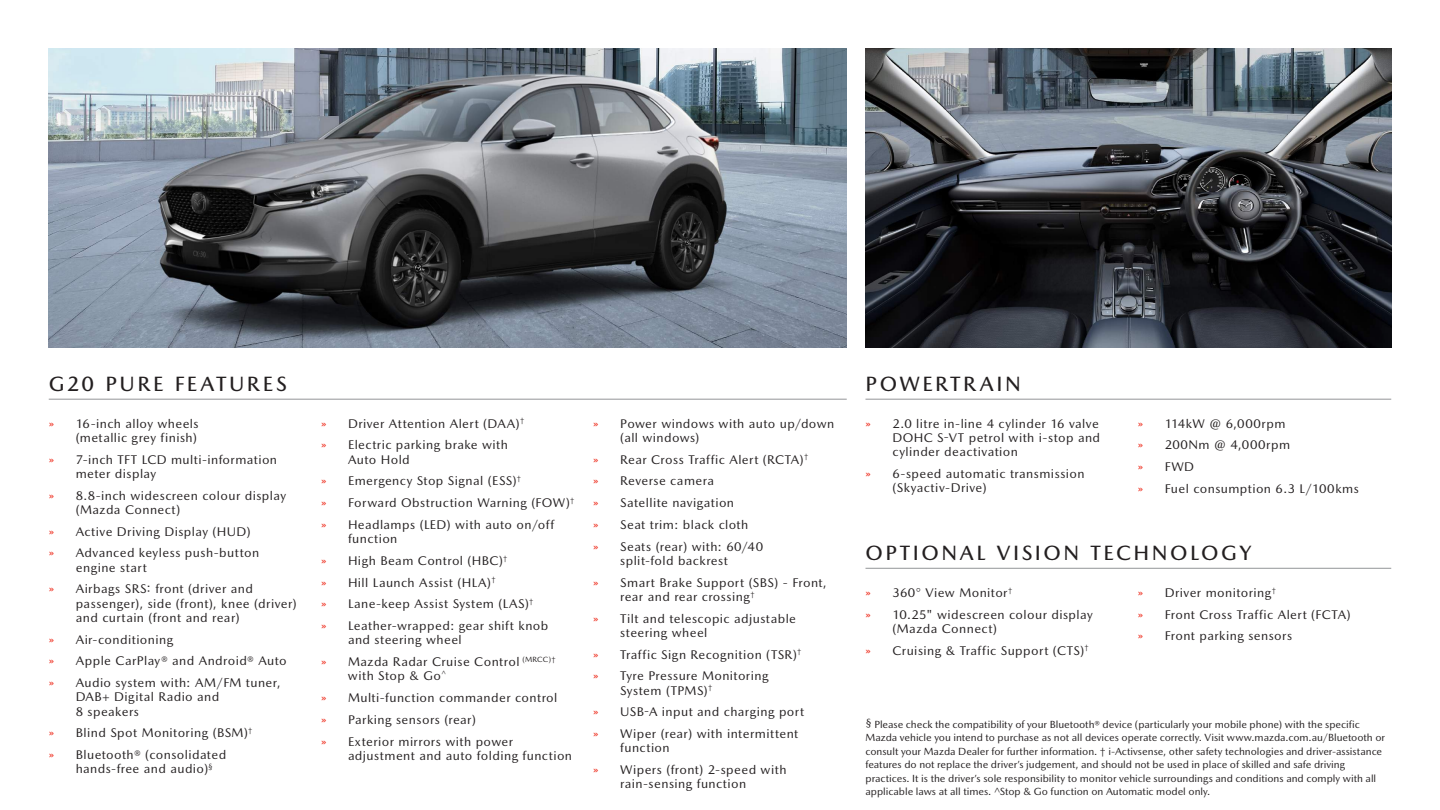
<style>
.page{position:relative;width:1440px;height:810px;background:#fff}
.page>*{position:absolute;margin:0;border:0;box-sizing:border-box;transform-origin:0 0}
.t1{font:500 21px "Mazda Type";letter-spacing:.12em;color:#231f20}
.t2{font:12.75px/21.8px "Mazda Type";letter-spacing:.03em;color:#231f20}
.t3{font:10.5px/13.5px "Mazda Type";letter-spacing:-.005em;color:#231f20}
.s1{color:#ef3122}
</style>
<div class="page">
<img style="left:49px;top:49px;width:798px;height:298px">
<img style="left:866px;top:49px;width:525px;height:298px">
<hr style="left:866px;top:399px;width:525px;height:1px;background:#939598">
<hr style="left:866px;top:568px;width:525px;height:1px;background:#939598">
<hr style="left:49px;top:399px;width:798px;height:1px;background:#939598">
<h1 class="t1" style="left:49px;top:371px;width:240px">G20 PURE FEATURES</h1>
<p class="t2" style="left:49px;top:416px;width:152px;line-height:14.2px;text-align:right"><span class="s1">»</span> 16-inch alloy wheels (metallic grey finish)</p>
<p class="t2" style="left:76px;top:452px;width:203px;line-height:14.2px;text-indent:-27px"><span class="s1">»</span> 7-inch TFT LCD multi-information meter display</p>
<p class="t2" style="left:76px;top:488px;width:212px;line-height:14.2px;text-indent:-27px"><span class="s1">»</span> 8.8-inch widescreen colour display (Mazda Connect)</p>
<p class="t2" style="left:49px;top:520px;width:212px"><span class="s1">»</span> Active Driving Display (HUD)<br><span class="s1">»</span> Advanced keyless push-button</p>
<p class="t2" style="left:49px;top:556px;width:206px;text-indent:27px">engine start<br><span class="s1">»</span> Airbags SRS: front (driver and</p>
<p class="t2" style="left:76px;top:596px;width:223px;line-height:14.2px">passenger), side (front), knee (driver) and curtain (front and rear)</p>
<p class="t2" style="left:49px;top:628px;width:240px"><span class="s1">»</span> Air-conditioning<br><span class="s1">»</span> Apple CarPlay® and Android® Auto <span class="s1">»</span> Audio system with: AM/FM tuner,</p>
<p class="t2" style="left:76px;top:690px;width:145px;line-height:14.2px">DAB+ Digital Radio and<br>8 speakers</p>
<p class="t2" style="left:49px;top:722px;width:205px"><span class="s1">»</span> Blind Spot Monitoring (BSM)<sup>† </sup><span class="s1">»</span> Bluetooth® (consolidated</p>
<p class="t2" style="left:76px;top:758px;width:139px">hands-free and audio)<sup>§</sup></p>
<p class="t2" style="left:321px;top:412px;width:205px"><span class="s1">»</span> Driver Attention Alert (DAA)<sup>† </sup><span class="s1">»</span> Electric parking brake with</p>
<p class="t2" style="left:321px;top:448px;width:255px;text-indent:27px">Auto Hold<br><span class="s1">»</span> Emergency Stop Signal (ESS)<sup>†<br></sup><span class="s1">»</span> Forward Obstruction Warning (FOW)<sup>† </sup><span class="s1">»</span> Headlamps (LED) with auto on/off</p>
<p class="t2" style="left:321px;top:528px;width:229px;text-indent:27px">function<br><span class="s1">»</span> High Beam Control (HBC)<sup>†<br></sup><span class="s1">»</span> Hill Launch Assist (HLA)<sup>†<br></sup><span class="s1">»</span> Lane-keep Assist System (LAS)<sup>†<br></sup><span class="s1">»</span> Leather-wrapped: gear shift knob</p>
<p class="t2" style="left:321px;top:629px;width:236px;text-indent:27px">and steering wheel<br><span class="s1">»</span> Mazda Radar Cruise Control <sup>(MRCC)†</sup></p>
<p class="t2" style="left:321px;top:665px;width:238px;text-indent:27px">with Stop &amp; Go<sup>^<br></sup><span class="s1">»</span> Multi-function commander control <span class="s1">»</span> Parking sensors (rear)<br><span class="s1">»</span> Exterior mirrors with power</p>
<p class="t2" style="left:348px;top:745px;width:226px">adjustment and auto folding function</p>
<p class="t2" style="left:620px;top:416px;width:216px;line-height:14.2px;text-indent:-27px"><span class="s1">»</span> Power windows with auto up/down (all windows)</p>
<p class="t2" style="left:593px;top:448px;width:217px"><span class="s1">»</span> Rear Cross Traffic Alert (RCTA)<sup>† </sup><span class="s1">»</span> Reverse camera<br><span class="s1">»</span> Satellite navigation<br><span class="s1">»</span> Seat trim: black cloth<br><span class="s1">»</span> Seats (rear) with: 60/40</p>
<p class="t2" style="left:593px;top:550px;width:235px;text-indent:27px">split-fold backrest<br><span class="s1">»</span> Smart Brake Support (SBS) - Front,</p>
<p class="t2" style="left:593px;top:586px;width:204px;text-indent:27px">rear and rear crossing<sup>†<br></sup><span class="s1">»</span> Tilt and telescopic adjustable</p>
<p class="t2" style="left:593px;top:622px;width:210px;text-indent:27px">steering wheel<br><span class="s1">»</span> Traffic Sign Recognition (TSR)<sup>† </sup><span class="s1">»</span> Tyre Pressure Monitoring</p>
<p class="t2" style="left:593px;top:679px;width:213px;text-indent:27px">System (TPMS)<sup>†<br></sup><span class="s1">»</span> USB-A input and charging port <span class="s1">»</span> Wiper (rear) with intermittent</p>
<p class="t2" style="left:593px;top:737px;width:195px;text-indent:27px">function<br><span class="s1">»</span> Wipers (front) 2-speed with</p>
<p class="t2" style="left:620px;top:773px;width:128px">rain-sensing function</p>
<h1 class="t1" style="left:866px;top:371px;width:157px">POWERTRAIN</h1>
<p class="t2" style="left:893px;top:416px;width:209px;line-height:14.2px;text-align:justify;text-indent:-27px"><span class="s1">»</span> 2.0 litre in-line 4 cylinder 16 valve DOHC S-VT petrol with i-stop and cylinder deactivation</p>
<p class="t2" style="left:893px;top:466px;width:194px;line-height:14.2px;text-indent:-27px"><span class="s1">»</span> 6-speed automatic transmission (Skyactiv-Drive)</p>
<p class="t2" style="left:1138px;top:412px;width:223px"><span class="s1">»</span> 114kW @ 6,000rpm<br><span class="s1">»</span> 200Nm @ 4,000rpm<br><span class="s1">»</span> FWD<br><span class="s1">»</span> Fuel consumption 6.3 L/100kms</p>
<h1 class="t1" style="left:866px;top:540px;width:387px">OPTIONAL VISION TECHNOLOGY</h1>
<p class="t2" style="left:866px;top:581px;width:229px"><span class="s1">»</span> 360° View Monitor<sup>†<br></sup><span class="s1">»</span> 10.25" widescreen colour display</p>
<p class="t2" style="left:866px;top:617px;width:225px;text-indent:27px">(Mazda Connect)<br><span class="s1">»</span> Cruising &amp; Traffic Support (CTS)<sup>†</sup></p>
<p class="t2" style="left:1138px;top:581px;width:214px"><span class="s1">»</span> Driver monitoring<sup>†<br></sup><span class="s1">»</span> Front Cross Traffic Alert (FCTA) <span class="s1">»</span> Front parking sensors</p>
<p class="t3" style="left:866px;top:717px;width:521px">§ Please check the compatibility of your Bluetooth® device (particularly your mobile phone) with the specific Mazda vehicle you intend to purchase as not all devices operate correctly. Visit www.mazda.com.au/Bluetooth or consult your Mazda Dealer for further information. † i-Activsense, other safety technologies and driver-assistance features do not replace the driver’s judgement, and should not be used in place of skilled and safe driving practices. It is the driver’s sole responsibility to monitor vehicle surroundings and conditions and comply with all applicable laws at all times. ^Stop &amp; Go function on Automatic model only.</p>
</div>
